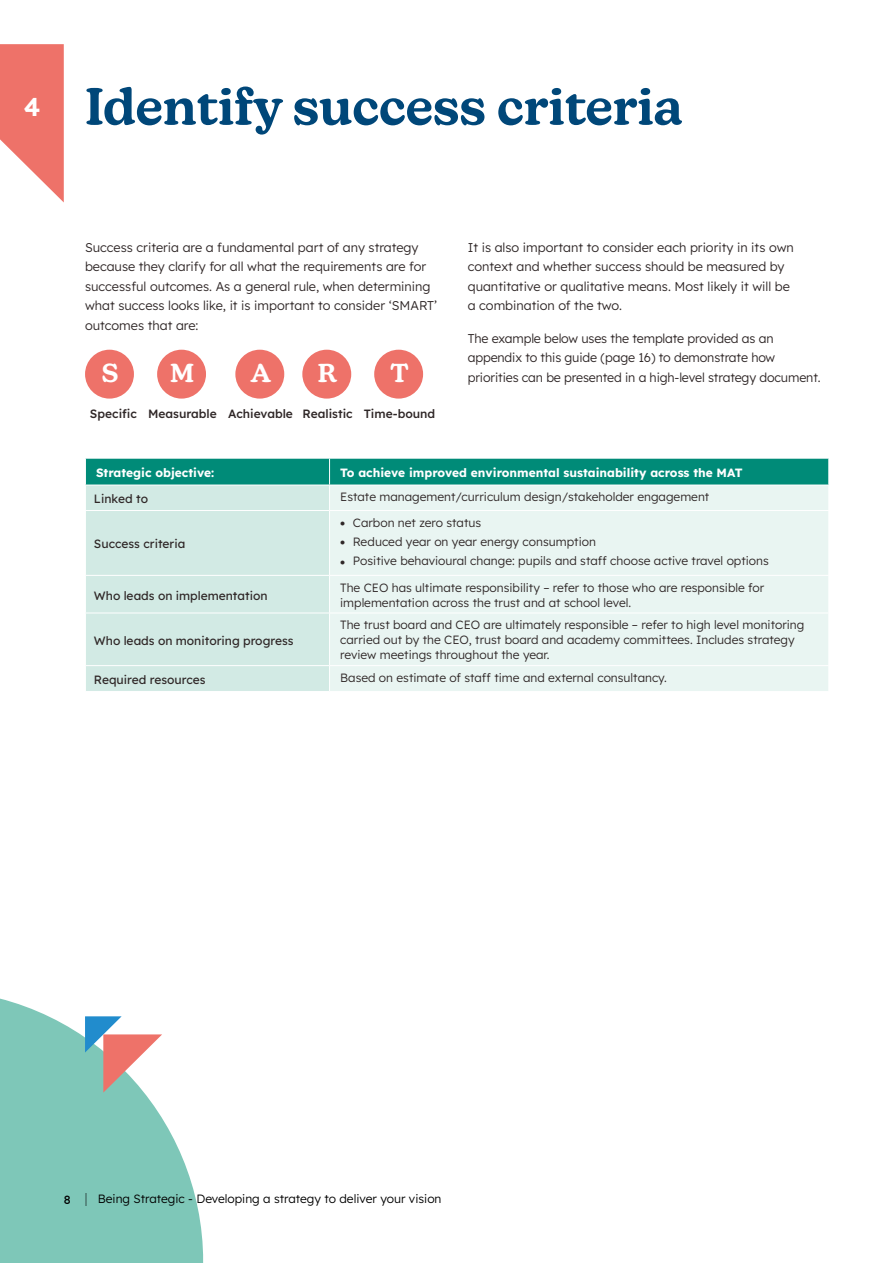
<style>
.page{position:relative;width:893px;height:1263px;background:#fff}
.page>*{position:absolute;margin:0;border:0;box-sizing:border-box;transform-origin:0 0}
._4__Header{font:600 51px "New Kansas";color:#004779}
.t1{font:600 25.65px "Lexend Deca";color:#fff}
.t2{font:600 25.5px "New Kansas";color:#fff}
._9__Body_copy{font:300 12.75px/19.5px "Lexend Deca";color:#2f2727}
.Table_Main_Text{font:300 12px/15px "Lexend Deca";color:#2f2727}
.Table_Main_Text_Regu{font:12px "Lexend Deca";color:#2f2727}
.Table_Header_text_wh{font:700 12px "Lexend Deca";color:#fff}
.t3{font:300 12px "Lexend Deca";color:#000}
._9__Body_copy-2{font:500 12px "Lexend Deca";color:#2f2727}
.t4{font:12px "Lexend Deca";color:#000}
</style>
<div class="page">
<svg style="left:0;top:998px;width:204px;height:265px;fill:#7ec7b8"></svg>
<svg style="left:85px;top:1193px;width:1px;height:13px"></svg>
<div style="left:374px;top:350px;width:49px;height:49px;background:#ee7269;border-radius:50%"></div>
<div style="left:157px;top:350px;width:49px;height:49px;background:#ee7269;border-radius:50%"></div>
<div style="left:235px;top:350px;width:49px;height:49px;background:#ee7269;border-radius:50%"></div>
<div style="left:302px;top:350px;width:49px;height:49px;background:#ee7269;border-radius:50%"></div>
<div style="left:85px;top:350px;width:49px;height:49px;background:#ee7269;border-radius:50%"></div>
<svg style="left:0;top:44px;width:64px;height:158px"></svg>
<svg style="left:85px;top:1016px;width:77px;height:76px"></svg>
<div style="left:86px;top:511px;width:243px;height:180px;background:#d2eae4"></div>
<div style="left:330px;top:511px;width:498px;height:180px;background:#e9f5f2"></div>
<hr style="left:85px;top:575px;width:245px;height:1px;background:#fff">
<hr style="left:330px;top:575px;width:499px;height:1px;background:#fff">
<hr style="left:85px;top:613px;width:245px;height:1px;background:#fff">
<hr style="left:330px;top:613px;width:499px;height:1px;background:#fff">
<hr style="left:85px;top:665px;width:245px;height:1px;background:#fff">
<hr style="left:330px;top:665px;width:499px;height:1px;background:#fff">
<svg style="left:85px;top:458px;width:744px;height:52px;background:#72bfb3"></svg>
<svg style="left:341px;top:521px;width:4px;height:4px"></svg>
<svg style="left:341px;top:541px;width:4px;height:4px"></svg>
<svg style="left:341px;top:560px;width:4px;height:4px"></svg>
<p class="t1" style="left:24px;top:88px;width:18px">4</p>
<p class="_4__Header" style="left:85px;top:76px;width:599px">Identify success criteria</p>
<p class="_9__Body_copy" style="left:85px;top:237px;width:354px">Success criteria are a fundamental part of any strategy because they clarify for all what the requirements are for successful outcomes. As a general rule, when determining what success looks like, it is important to consider ‘SMART’ outcomes that are:</p>
<p class="t2" style="left:390px;top:358px;width:20px">T</p>
<p class="_9__Body_copy-2" style="left:364px;top:405px;width:73px">Time-bound</p>
<p class="t2" style="left:102px;top:358px;width:18px">S</p>
<p class="_9__Body_copy-2" style="left:90px;top:405px;width:48px">Specific</p>
<p class="t2" style="left:251px;top:358px;width:22px">A</p>
<p class="_9__Body_copy-2" style="left:228px;top:405px;width:66px">Achievable</p>
<p class="t2" style="left:170px;top:358px;width:26px">M</p>
<p class="_9__Body_copy-2" style="left:148px;top:405px;width:70px">Measurable</p>
<p class="t2" style="left:318px;top:358px;width:21px">R</p>
<p class="_9__Body_copy-2" style="left:303px;top:405px;width:52px">Realistic</p>
<p class="_9__Body_copy" style="left:468px;top:237px;width:328px">It is also important to consider each priority in its own context and whether success should be measured by quantitative or qualitative means. Most likely it will be a combination of the two.</p>
<p class="_9__Body_copy" style="left:468px;top:328px;width:354px">The example below uses the template provided as an appendix to this guide (page 16) to demonstrate how priorities can be presented in a high-level strategy document.</p>
<p class="Table_Header_text_wh" style="left:96px;top:464px;width:120px">Strategic objective:</p>
<p class="Table_Header_text_wh" style="left:340px;top:464px;width:404px">To achieve improved environmental sustainability across the MAT</p>
<p class="Table_Main_Text_Regu" style="left:94px;top:490px;width:56px">Linked to</p>
<p class="Table_Main_Text" style="left:340px;top:488px;width:371px">Estate management/curriculum design/stakeholder engagement</p>
<p class="Table_Main_Text_Regu" style="left:94px;top:535px;width:93px">Success criteria</p>
<p class="Table_Main_Text" style="left:353px;top:514px;width:130px">Carbon net zero status</p>
<p class="Table_Main_Text" style="left:353px;top:533px;width:245px">Reduced year on year energy consumption</p>
<p class="Table_Main_Text" style="left:353px;top:553px;width:417px">Positive behavioural change: pupils and staff choose active travel options</p>
<p class="Table_Main_Text_Regu" style="left:94px;top:587px;width:175px">Who leads on implementation</p>
<p class="Table_Main_Text" style="left:340px;top:579px;width:425px">The CEO has ultimate responsibility – refer to those who are responsible for implementation across the trust and at school level.</p>
<p class="Table_Main_Text_Regu" style="left:94px;top:632px;width:201px">Who leads on monitoring progress</p>
<p class="Table_Main_Text" style="left:340px;top:617px;width:466px">The trust board and CEO are ultimately responsible – refer to high level monitoring carried out by the CEO, trust board and academy committees. Includes strategy review meetings throughout the year.</p>
<p class="Table_Main_Text_Regu" style="left:94px;top:671px;width:113px">Required resources</p>
<p class="Table_Main_Text" style="left:340px;top:669px;width:328px">Based on estimate of staff time and external consultancy.</p>
<p class="t4" style="left:64px;top:1191px;width:8px">8</p>
<p class="t3" style="left:98px;top:1190px;width:345px">Being Strategic - Developing a strategy to deliver your vision</p>
</div>
